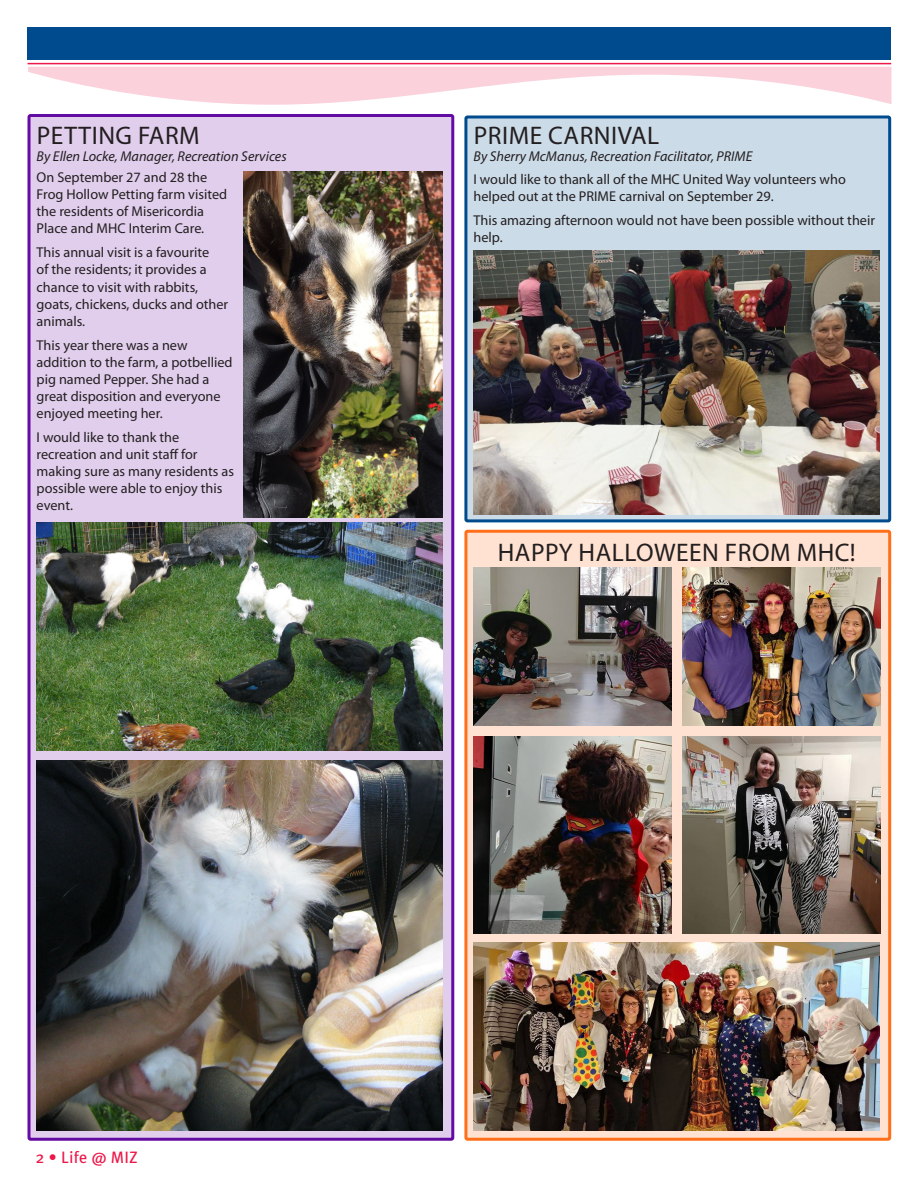
<style>
.page{position:relative;width:918px;height:1188px;background:#fff}
.page>*{position:absolute;margin:0;border:0;box-sizing:border-box;transform-origin:0 0}
.t1{font:25.5px "Myriad Pro";letter-spacing:.02em;color:#231f20}
.t2{font:16.5px "Meta OT";letter-spacing:.01em;color:#ed1748}
.t3{font:14.25px/17.1px "Myriad Pro";color:#231f20}
.t4{font:italic 14.25px "Myriad Pro";color:#231f20}
</style>
<div class="page">
<div style="left:28px;top:27px;width:863px;height:33px;background:#004b8d"></div>
<hr style="left:28px;top:63px;width:863px;height:1px;background:#ed1748">
<svg style="left:28px;top:67px;width:864px;height:38px"></svg>
<div style="left:29px;top:116px;width:424px;height:1023px;background:#e0ceec;border-radius:2px"></div>
<div style="left:28px;top:114px;width:426px;height:1027px;border:3px solid #630ba2;border-radius:2px"></div>
<img style="left:37px;top:522px;width:406px;height:229px">
<img style="left:37px;top:761px;width:406px;height:369px">
<img style="left:244px;top:171px;width:199px;height:347px">
<div style="left:466px;top:117px;width:424px;height:404px;background:#ccdbe8;border-radius:2px"></div>
<div style="left:464px;top:116px;width:427px;height:406px;border:3px solid #004b8d;border-radius:2px"></div>
<img style="left:474px;top:251px;width:406px;height:263px">
<div style="left:466px;top:531px;width:424px;height:608px;background:#ffe2d1;border-radius:2px"></div>
<div style="left:464px;top:530px;width:427px;height:611px;border:3px solid #ff6f1a;border-radius:2px"></div>
<img style="left:474px;top:568px;width:197px;height:157px">
<img style="left:683px;top:568px;width:197px;height:157px">
<img style="left:474px;top:736px;width:197px;height:198px">
<img style="left:683px;top:736px;width:197px;height:198px">
<img style="left:474px;top:943px;width:406px;height:187px">
<p class="t1" style="left:37px;top:119px;width:164px">PETTING FARM</p>
<p class="t4" style="left:37px;top:147px;width:252px">By Ellen Locke, Manager, Recreation Services</p>
<p class="t3" style="left:37px;top:169px;width:192px">On September 27 and 28 the<br>Frog Hollow Petting farm visited the residents of Misericordia<br>Place and MHC Interim Care.</p>
<p class="t3" style="left:37px;top:244px;width:193px">This annual visit is a favourite<br>of the residents; it provides a chance to visit with rabbits, goats, chickens, ducks and other animals.</p>
<p class="t3" style="left:37px;top:336px;width:197px">This year there was a new addition to the farm, a potbellied pig named Pepper. She had a great disposition and everyone enjoyed meeting her.</p>
<p class="t3" style="left:37px;top:428px;width:199px">I would like to thank the recreation and unit staff for making sure as many residents as possible were able to enjoy this event.</p>
<p class="t1" style="left:474px;top:119px;width:187px">PRIME CARNIVAL</p>
<p class="t4" style="left:474px;top:147px;width:280px">By Sherry McManus, Recreation Facilitator, PRIME</p>
<p class="t3" style="left:474px;top:170px;width:374px">I would like to thank all of the MHC United Way volunteers who helped out at the PRIME carnival on September 29.</p>
<p class="t3" style="left:474px;top:211px;width:403px">This amazing afternoon would not have been possible without their help.</p>
<p class="t1" style="left:498px;top:537px;width:359px">HAPPY HALLOWEEN FROM MHC!</p>
<p class="t2" style="left:35px;top:1147px;width:104px">2 • Life @ MIZ</p>
</div>
